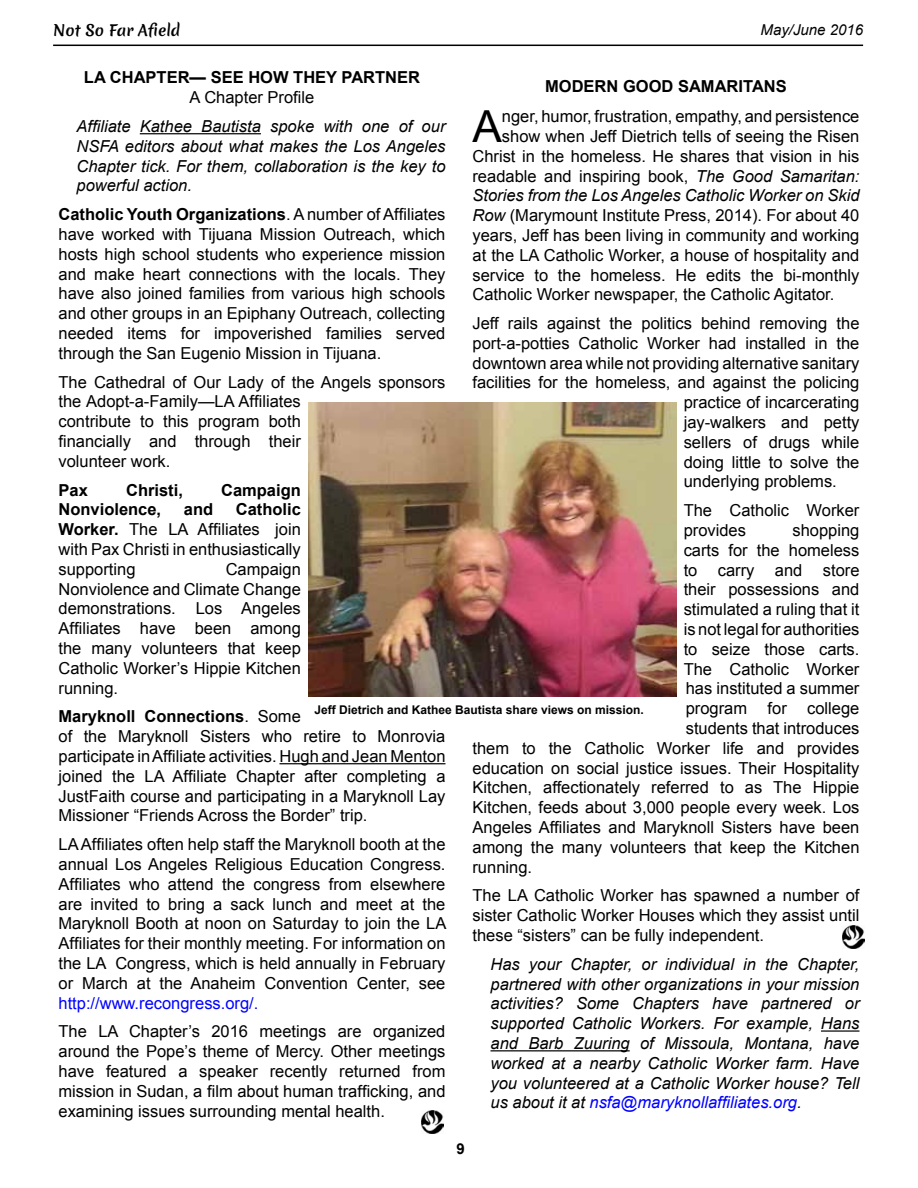
<style>
.page{position:relative;width:918px;height:1188px;background:#fff}
.page>*{position:absolute;margin:0;border:0;box-sizing:border-box;transform-origin:0 0}
.t1{font:44.1px "Arial";color:#000}
.t2{font:16.5px/19.8px "Arial";color:#000;text-align:justify}
.t3{font:italic 16.5px/19.8px "Arial";color:#000;text-align:justify}
.t4{font:700 16.5px "Arial";color:#000}
.t5{font:16.5px "Arial";color:#00f}
.t6{font:15px "Merienda One";color:#000}
.t7{font:italic 15px "Arial";color:#000}
.t8{font:700 15px "Arial";color:#000}
.t9{font:700 12px "Arial";color:#000}
.s1{font-weight:700}
.s2{font-style:italic}
.s3{color:#00f}
</style>
<div class="page">
<hr style="left:53px;top:45px;width:810px;height:1px;background:#000">
<img style="left:421px;top:1111px;width:23px;height:23px">
<hr style="left:140px;top:133px;width:121px;height:1px;background:#000">
<hr style="left:279px;top:763px;width:167px;height:1px;background:#000">
<hr style="left:821px;top:1030px;width:38px;height:2px;background:#000">
<hr style="left:490px;top:1050px;width:140px;height:1px;background:#000">
<img style="left:308px;top:402px;width:368px;height:295px">
<img style="left:842px;top:925px;width:23px;height:23px">
<p class="t6" style="left:53px;top:19px;width:129px">Not So Far Afield</p>
<p class="t4" style="left:84px;top:67px;width:338px">LA Chapter— See How They Partner</p>
<p class="t2" style="left:190px;top:88px;width:126px">A Chapter Profile</p>
<p class="t3" style="left:77px;top:117px;width:371px">Affiliate Kathee Bautista spoke with one of our NSFA editors about what makes the Los Angeles Chapter tick. For them, collaboration is the key to powerful action.</p>
<p class="t2" style="left:59px;top:205px;width:389px"><span class="s1">Catholic Youth Organizations</span>. A number of Affiliates have worked with Tijuana Mission Outreach, which hosts high school students who experience mission and make heart connections with the locals. They have also joined families from various high schools and other groups in an Epiphany Outreach, collecting needed items for impoverished families served through the San Eugenio Mission in Tijuana.</p>
<p class="t2" style="left:59px;top:372px;width:388px;text-align:left">The Cathedral of Our Lady of the Angels sponsors the Adopt-a-Family—LA Affiliates<br>contribute to this program both<br>financially and through their<br>volunteer work.</p>
<p class="t4" style="left:59px;top:479px;width:31px">Pax</p>
<p class="t4" style="left:126px;top:479px;width:58px">Christi,</p>
<p class="t4" style="left:221px;top:479px;width:81px">Campaign</p>
<p class="t4" style="left:59px;top:499px;width:104px">Nonviolence,</p>
<p class="t4" style="left:184px;top:499px;width:31px">and</p>
<p class="t7" style="left:761px;top:20px;width:104px">May/June 2016</p>
<p class="t4" style="left:545px;top:75px;width:231px">Modern Good Samaritans</p>
<h1 class="t1" style="left:472px;top:98px;width:31px">A</h1>
<p class="t2" style="left:502px;top:107px;width:359px">nger, humor, frustration, empathy, and persistence</p>
<p class="t2" style="left:502px;top:126px;width:359px">show when Jeff Dietrich tells of seeing the Risen</p>
<p class="t2" style="left:473px;top:146px;width:388px">Christ in the homeless. He shares that vision in his</p>
<p class="t2" style="left:473px;top:166px;width:388px">readable and inspiring book, <span class="s2">The Good Samaritan:</span></p>
<p class="t3" style="left:473px;top:186px;width:389px">Stories from the Los Angeles Catholic Worker on Skid</p>
<p class="t2" style="left:473px;top:206px;width:388px"><span class="s2">Row</span> (Marymount Institute Press, 2014). For about 40</p>
<p class="t2" style="left:473px;top:225px;width:388px">years, Jeff has been living in community and working</p>
<p class="t2" style="left:473px;top:245px;width:388px">at the LA Catholic Worker, a house of hospitality and</p>
<p class="t2" style="left:473px;top:265px;width:388px">service to the homeless. He edits the bi-monthly</p>
<p class="t2" style="left:473px;top:285px;width:363px">Catholic Worker newspaper, the Catholic Agitator.</p>
<p class="t2" style="left:473px;top:314px;width:389px">Jeff rails against the politics behind removing the</p>
<p class="t2" style="left:473px;top:333px;width:388px">port-a-potties Catholic Worker had installed in the</p>
<p class="t2" style="left:473px;top:353px;width:388px">downtown area while not providing alternative sanitary</p>
<p class="t2" style="left:473px;top:373px;width:388px">facilities for the homeless, and against the policing</p>
<p class="t2" style="left:684px;top:393px;width:177px">practice of incarcerating</p>
<p class="t2" style="left:684px;top:413px;width:177px">jay-walkers and petty</p>
<p class="t2" style="left:684px;top:432px;width:177px">sellers of drugs while</p>
<p class="t2" style="left:684px;top:452px;width:177px">doing little to solve the</p>
<p class="t2" style="left:684px;top:472px;width:155px">underlying problems.</p>
<p class="t2" style="left:684px;top:501px;width:177px">The Catholic Worker provides</p>
<p class="t2" style="left:59px;top:500px;width:244px;text-indent:177px"><span class="s1">Catholic Worker.</span> The LA Affiliates join with Pax Christi in enthusiastically supporting</p>
<p class="t2" style="left:793px;top:521px;width:68px">shopping</p>
<p class="t2" style="left:684px;top:540px;width:177px">carts for the homeless</p>
<p class="t2" style="left:684px;top:560px;width:177px">to carry and store</p>
<p class="t2" style="left:684px;top:580px;width:177px">their possessions and</p>
<p class="t2" style="left:684px;top:600px;width:177px">stimulated a ruling that it</p>
<p class="t2" style="left:684px;top:620px;width:177px">is not legal for authorities</p>
<p class="t2" style="left:684px;top:639px;width:177px">to seize those carts.</p>
<p class="t2" style="left:684px;top:659px;width:177px">The Catholic Worker</p>
<p class="t2" style="left:686px;top:679px;width:175px">has instituted a summer</p>
<p class="t2" style="left:686px;top:699px;width:175px">program for college</p>
<p class="t2" style="left:686px;top:719px;width:175px">students that introduces</p>
<p class="t2" style="left:473px;top:738px;width:388px">them to the Catholic Worker life and provides</p>
<p class="t2" style="left:473px;top:758px;width:388px">education on social justice issues. Their Hospitality</p>
<p class="t2" style="left:473px;top:778px;width:388px">Kitchen, affectionately referred to as The Hippie</p>
<p class="t2" style="left:473px;top:798px;width:388px">Kitchen, feeds about 3,000 people every week. Los</p>
<p class="t2" style="left:473px;top:818px;width:388px">Angeles Affiliates and Maryknoll Sisters have been</p>
<p class="t2" style="left:473px;top:837px;width:389px">among the many volunteers that keep the Kitchen</p>
<p class="t2" style="left:473px;top:857px;width:61px">running.</p>
<p class="t2" style="left:473px;top:886px;width:389px">The LA Catholic Worker has spawned a number of sister Catholic Worker Houses which they assist until these “sisters” can be fully independent.</p>
<p class="t3" style="left:491px;top:954px;width:371px">Has your Chapter, or individual in the Chapter, partnered with other organizations in your mission activities? Some Chapters have partnered or supported Catholic Workers. For example, Hans and Barb Zuuring of Missoula, Montana, have worked at a nearby Catholic Worker farm. Have you volunteered at a Catholic Worker house? Tell us about it at <span class="s3">nsfa@maryknollaffiliates.org</span>.</p>
<p class="t2" style="left:59px;top:559px;width:244px;text-indent:167px">Campaign Nonviolence and Climate Change demonstrations. Los Angeles Affiliates have been among the many volunteers that keep Catholic Worker’s Hippie Kitchen running.</p>
<p class="t2" style="left:59px;top:707px;width:389px;text-align:left"><span class="s1">Maryknoll Connections</span>. Some<br>of the Maryknoll Sisters who retire to Monrovia participate in Affiliate activities. Hugh and Jean Menton joined the LA Affiliate Chapter after completing a JustFaith course and participating in a Maryknoll Lay Missioner “Friends Across the Border” trip.</p>
<p class="t2" style="left:59px;top:835px;width:389px">LA Affiliates often help staff the Maryknoll booth at the annual Los Angeles Religious Education Congress.<br>Affiliates who attend the congress from elsewhere are invited to bring a sack lunch and meet at the Maryknoll Booth at noon on Saturday to join the LA Affiliates for their monthly meeting. For information on the LA Congress, which is held annually in February or March at the Anaheim Convention Center, see</p>
<p class="t5" style="left:59px;top:992px;width:201px">http://www.recongress.org/.</p>
<p class="t2" style="left:59px;top:1022px;width:389px">The LA Chapter’s 2016 meetings are organized around the Pope’s theme of Mercy. Other meetings have featured a speaker recently returned from mission in Sudan, a film about human trafficking, and examining issues surrounding mental health.</p>
<p class="t9" style="left:314px;top:702px;width:331px">Jeff Dietrich and Kathee Bautista share views on mission.</p>
<p class="t8" style="left:457px;top:1139px;width:10px">9</p>
</div>
